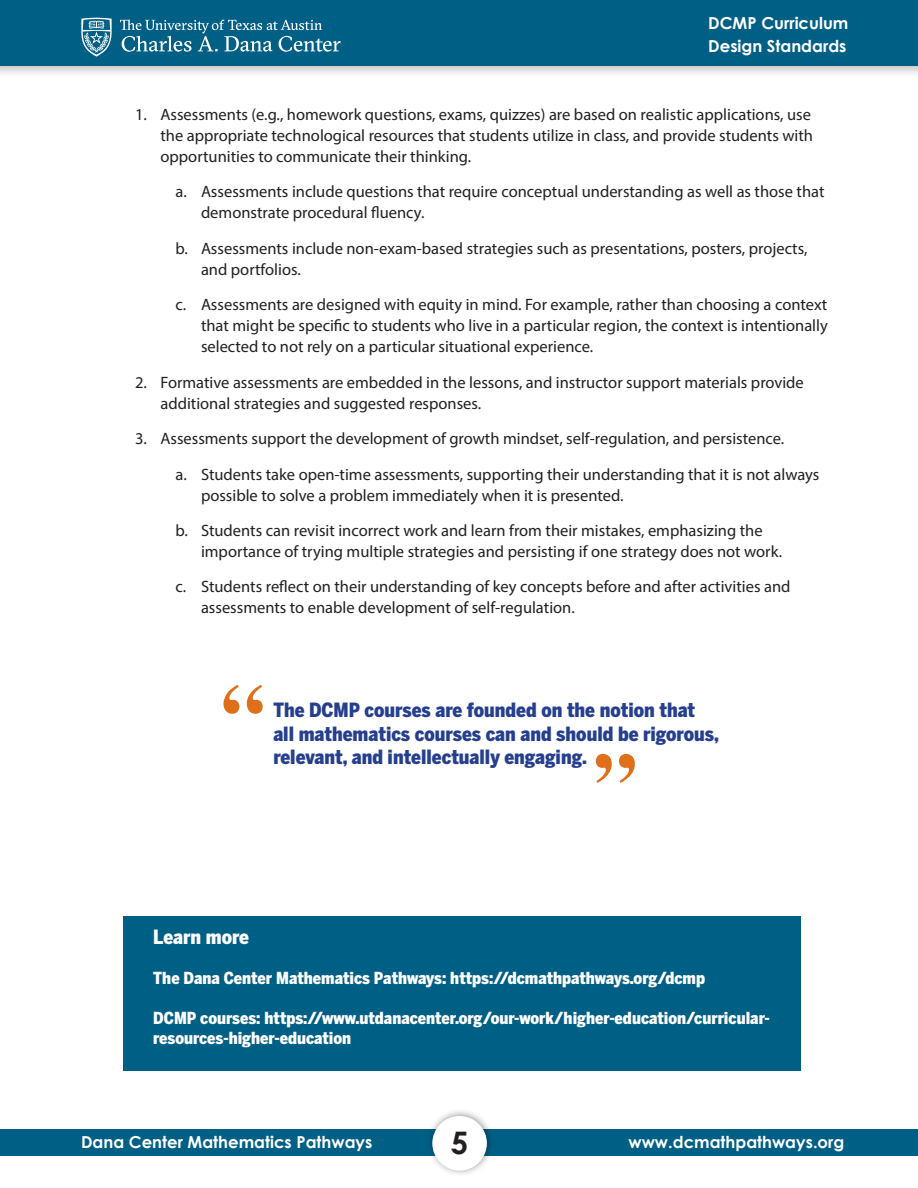
<style>
.page{position:relative;width:918px;height:1188px;background:#fff}
.page>*{position:absolute;margin:0;border:0;box-sizing:border-box;transform-origin:0 0}
.t1{font:700 31.05px "Century Gothic";color:#231f20}
.t2{font:900 19.5px/23.4px "Benton Sans Cond";color:#253f8e}
.t3{font:900 19.5px "Benton Sans Cond";color:#fff}
.t4{font:16.5px/21px "Myriad Pro";color:#231f20}
.t5{font:900 16.5px/19.8px "Benton Sans Cond";color:#fff}
.t6{font:700 16.5px "Century Gothic";color:#fff}
</style>
<div class="page">
<div style="left:0;top:1130px;width:918px;height:26px;background:#005f85"></div>
<div style="left:123px;top:917px;width:678px;height:154px;background:#005f85"></div>
<img style="left:423px;top:1111px;width:74px;height:63px">
<div style="left:432px;top:1116px;width:55px;height:55px;background:#fff;border-radius:50%"></div>
<div style="left:0;top:0;width:918px;height:79px;background:#231f20;opacity:.25"></div>
<div style="left:0;top:0;width:918px;height:66px;background:#005f85"></div>
<svg style="left:81px;top:18px;width:31px;height:39px"></svg>
<svg style="left:120px;top:20px;width:221px;height:32px"></svg>
<svg style="left:224px;top:685px;width:39px;height:29px"></svg>
<svg style="left:596px;top:754px;width:39px;height:29px"></svg>
<p class="t6" style="left:708px;top:13px;width:142px">DCMP Curriculum</p>
<p class="t6" style="left:708px;top:35px;width:140px">Design Standards</p>
<p class="t4" style="left:160px;top:104px;width:654px;text-indent:-25px">1. Assessments (e.g., homework questions, exams, quizzes) are based on realistic applications, use the appropriate technological resources that students utilize in class, and provide students with opportunities to communicate their thinking.</p>
<p class="t4" style="left:201px;top:181px;width:625px;text-indent:-25px">a. Assessments include questions that require conceptual understanding as well as those that demonstrate procedural fluency.</p>
<p class="t4" style="left:201px;top:238px;width:608px;text-indent:-25px">b. Assessments include non-exam-based strategies such as presentations, posters, projects, and portfolios.</p>
<p class="t4" style="left:201px;top:294px;width:628px;text-align:justify;text-indent:-25px">c. Assessments are designed with equity in mind. For example, rather than choosing a context that might be specific to students who live in a particular region, the context is intentionally selected to not rely on a particular situational experience.</p>
<p class="t4" style="left:160px;top:371px;width:645px;text-indent:-25px">2. Formative assessments are embedded in the lessons, and instructor support materials provide additional strategies and suggested responses.</p>
<p class="t4" style="left:135px;top:428px;width:651px">3. Assessments support the development of growth mindset, self-regulation, and persistence.</p>
<p class="t4" style="left:201px;top:463px;width:620px;text-indent:-25px">a. Students take open-time assessments, supporting their understanding that it is not always possible to solve a problem immediately when it is presented.</p>
<p class="t4" style="left:201px;top:520px;width:583px;text-indent:-25px">b. Students can revisit incorrect work and learn from their mistakes, emphasizing the importance of trying multiple strategies and persisting if one strategy does not work.</p>
<p class="t4" style="left:201px;top:576px;width:591px;text-indent:-25px">c. Students reflect on their understanding of key concepts before and after activities and assessments to enable development of self-regulation.</p>
<p class="t2" style="left:273px;top:698px;width:447px">The DCMP courses are founded on the notion that all mathematics courses can and should be rigorous, relevant, and intellectually engaging.</p>
<p class="t3" style="left:153px;top:926px;width:97px">Learn more</p>
<p class="t5" style="left:153px;top:968px;width:553px">The Dana Center Mathematics Pathways: https://dcmathpathways.org/dcmp</p>
<p class="t5" style="left:153px;top:1008px;width:618px">DCMP courses: https://www.utdanacenter.org/our-work/higher-education/curricular&shy;resources-higher-education</p>
<p class="t6" style="left:81px;top:1131px;width:293px">Dana Center Mathematics Pathways</p>
<p class="t1" style="left:451px;top:1123px;width:19px">5</p>
<p class="t6" style="left:629px;top:1131px;width:217px">www.dcmathpathways.org</p>
</div>
